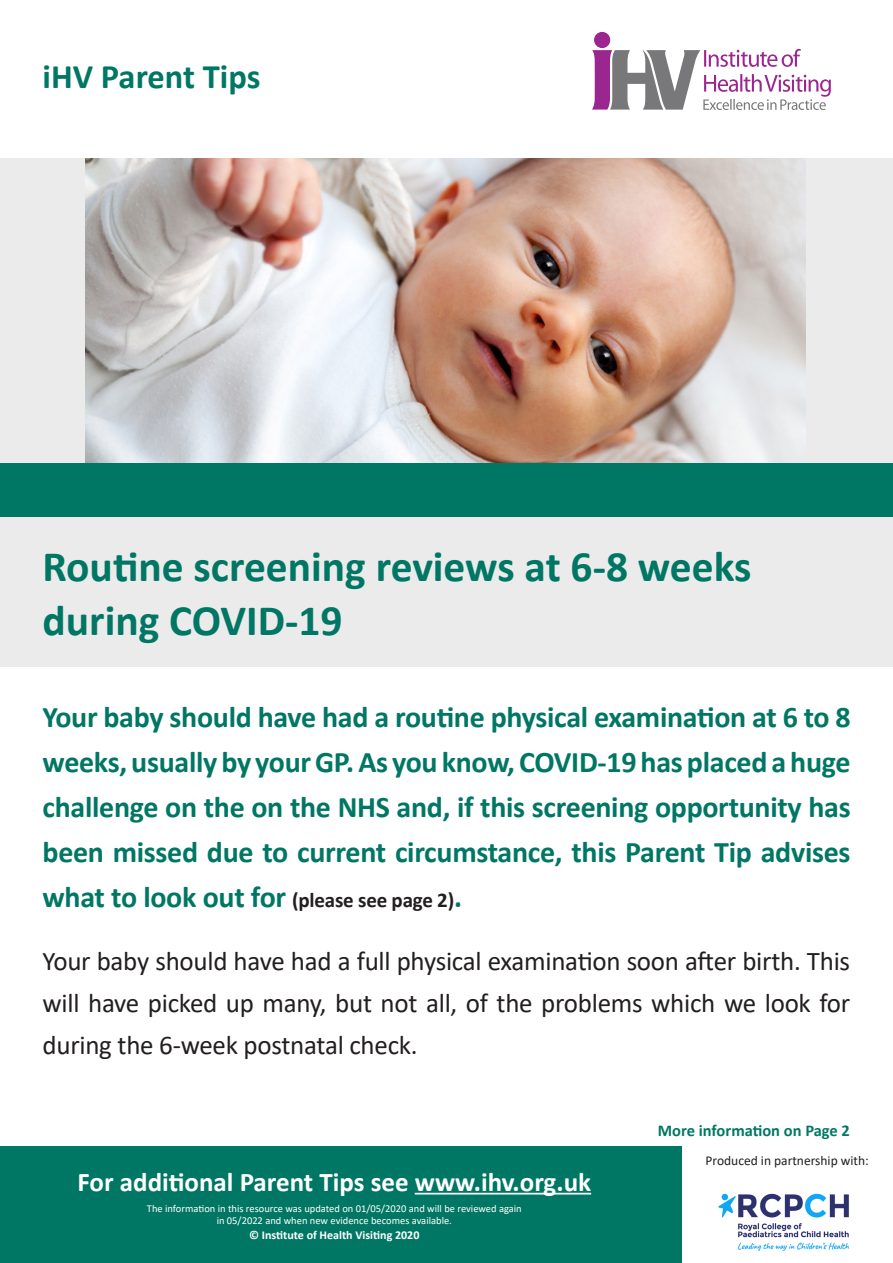
<style>
.page{position:relative;width:893px;height:1263px;background:#fff}
.page>*{position:absolute;margin:0;border:0;box-sizing:border-box;transform-origin:0 0}
.t1{font:700 43.5px/54px "Calibri";color:#007764}
.t2{font:700 34.5px "Calibri";color:#007764}
.t3{font:700 30px/45px "Calibri";letter-spacing:-.01em;color:#007764;text-align:justify}
.t4{font:27px/42px "Calibri";letter-spacing:-.01em;color:#231f20;text-align:justify}
.t5{font:700 27px "Calibri";color:#fff}
.t6{font:700 16.5px "Calibri";color:#007764}
.t7{font:13.5px "Calibri";color:#231f20}
.t8{font:700 12px "Calibri";color:#fff}
.t9{font:10.5px/12.6px "Calibri";color:#fff;text-align:center}
.s1{font-size:21px;color:#231f20}
</style>
<div class="page">
<div style="left:0;top:1146px;width:681px;height:117px;background:#007764"></div>
<hr style="left:415px;top:1193px;width:176px;height:1px;background:#fff">
<img style="left:718px;top:1193px;width:131px;height:58px">
<div style="left:0;top:44px;width:893px;height:480px;background:#ebebeb"></div>
<img style="left:85px;top:157px;width:721px;height:306px">
<div style="left:0;top:463px;width:893px;height:54px;background:#007764"></div>
<div style="left:0;top:517px;width:893px;height:151px;background:#ebebeb"></div>
<div style="left:0;top:0;width:893px;height:157px;background:#fff"></div>
<div style="left:594px;top:32px;width:16px;height:16px;background:#9b268f;border-radius:50%"></div>
<svg style="left:592px;top:49px;width:239px;height:61px"></svg>
<div style="left:0;top:667px;width:893px;height:83px;background:#fff"></div>
<p class="t2" style="left:43px;top:52px;width:220px">iHV Parent Tips</p>
<p class="t1" style="left:43px;top:539px;width:711px">Routine screening reviews at 6-8 weeks during COVID-19</p>
<p class="t3" style="left:43px;top:694px;width:810px">Your baby should have had a routine physical examination at 6 to 8 weeks, usually by your GP. As you know, COVID-19 has placed a huge challenge on the on the NHS and, if this screening opportunity has been missed due to current circumstance, this Parent Tip advises what to look out for <span class="s1">(please see page 2)</span>.</p>
<p class="t4" style="left:43px;top:939px;width:809px">Your baby should have had a full physical examination soon after birth. This will have picked up many, but not all, of the problems which we look for during the 6-week postnatal check.</p>
<p class="t6" style="left:658px;top:1119px;width:194px">More information on Page 2</p>
<p class="t5" style="left:78px;top:1162px;width:515px">For additional Parent Tips see www.ihv.org.uk</p>
<p class="t9" style="left:147px;top:1201px;width:376px">The information in this resource was updated on 01/05/2020 and will be reviewed again in 05/2022 and when new evidence becomes available.</p>
<p class="t8" style="left:249px;top:1226px;width:172px">© Institute of Health Visiting 2020</p>
<p class="t7" style="left:706px;top:1151px;width:165px">Produced in partnership with:</p>
</div>
